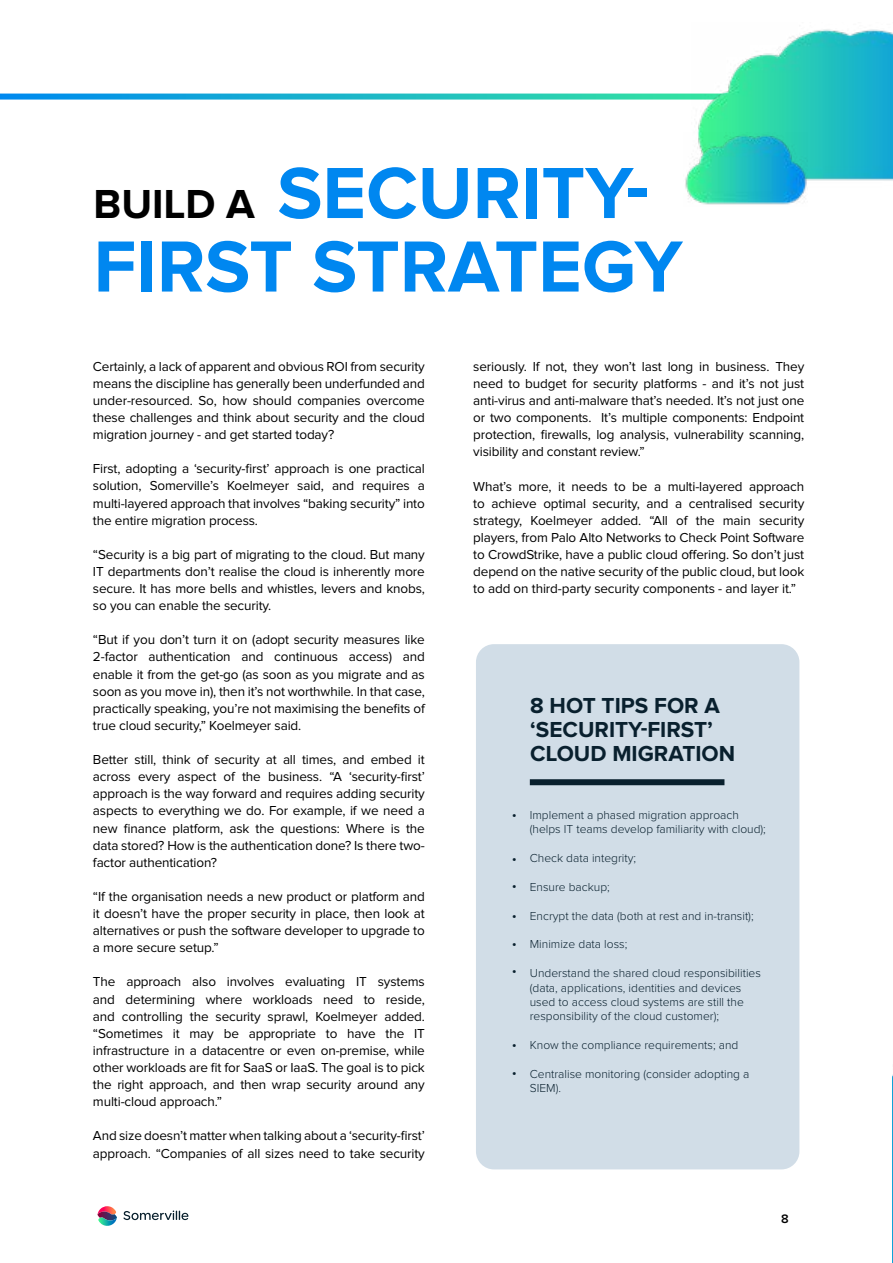
<style>
.page{position:relative;width:893px;height:1263px;background:#fff}
.page>*{position:absolute;margin:0;border:0;box-sizing:border-box;transform-origin:0 0}
.t1{font:700 75px/73.5px "Proxima Nova";color:#0087f0}
.t2{font:700 22.5px/24px "Proxima Nova";color:#09202e}
.t3{font:300 14.25px/28.5px "Proxima Nova";color:#09202e}
.t4{font:13.5px/17.1px "Proxima Nova";letter-spacing:-.01em;color:#000;text-align:justify}
.t5{font:600 12.75px "Proxima Nova";color:#000}
.t6{font:300 12px/14.4px "Proxima Nova";color:#09202e}
.s1{font-size:42px;color:#000}
</style>
<div class="page">
<svg style="left:123px;top:1210px;width:65px;height:10px"></svg>
<svg style="left:98px;top:1206px;width:19px;height:20px"></svg>
<div style="left:476px;top:644px;width:323px;height:525px;background:#d1dde7;border-radius:18px"></div>
<div style="left:530px;top:779px;width:194px;height:6px;background:#09202e"></div>
<svg style="left:0;top:94px;width:691px;height:6px"></svg>
<img style="left:691px;top:29px;width:202px;height:152px">
<img style="left:685px;top:132px;width:123px;height:73px">
<img style="left:892px;top:1074px;width:1px;height:189px">
<h1 class="t1" style="left:94px;top:160px;width:591px"><span class="s1">BUILD A</span> SECURITY-<br>FIRST STRATEGY</h1>
<p class="t4" style="left:93px;top:358px;width:333px">Certainly, a lack of apparent and obvious ROI from security means the discipline has generally been underfunded and under-resourced. So, how should companies overcome these challenges and think about security and the cloud migration journey - and get started today?</p>
<p class="t4" style="left:93px;top:460px;width:333px">First, adopting a ‘security-first’ approach is one practical solution, Somerville’s Koelmeyer said, and requires a multi-layered approach that involves “baking security” into the entire migration process.</p>
<p class="t4" style="left:93px;top:546px;width:333px">“Security is a big part of migrating to the cloud. But many IT departments don’t realise the cloud is inherently more secure. It has more bells and whistles, levers and knobs, so you can enable the security.</p>
<p class="t4" style="left:93px;top:631px;width:333px">“But if you don’t turn it on (adopt security measures like 2-factor authentication and continuous access) and enable it from the get-go (as soon as you migrate and as soon as you move in), then it’s not worthwhile. In that case, practically speaking, you’re not maximising the benefits of true cloud security,” Koelmeyer said.</p>
<p class="t4" style="left:93px;top:751px;width:333px">Better still, think of security at all times, and embed it across every aspect of the business. “A ‘security-first’ approach is the way forward and requires adding security aspects to everything we do. For example, if we need a new finance platform, ask the questions: Where is the data stored? How is the authentication done? Is there two&shy;factor authentication?</p>
<p class="t4" style="left:93px;top:888px;width:333px">“If the organisation needs a new product or platform and it doesn’t have the proper security in place, then look at alternatives or push the software developer to upgrade to a more secure setup.”</p>
<p class="t4" style="left:93px;top:974px;width:333px">The approach also involves evaluating IT systems and determining where workloads need to reside, and controlling the security sprawl, Koelmeyer added. “Sometimes it may be appropriate to have the IT infrastructure in a datacentre or even on-premise, while other workloads are fit for SaaS or IaaS. The goal is to pick the right approach, and then wrap security around any multi-cloud approach.”</p>
<p class="t4" style="left:93px;top:1127px;width:333px">And size doesn’t matter when talking about a ‘security-first’ approach. “Companies of all sizes need to take security</p>
<p class="t4" style="left:473px;top:358px;width:333px">seriously. If not, they won’t last long in business. They need to budget for security platforms - and it’s not just anti-virus and anti-malware that’s needed. It’s not just one or two components. It’s multiple components: Endpoint protection, firewalls, log analysis, vulnerability scanning, visibility and constant review.”</p>
<p class="t4" style="left:473px;top:478px;width:333px">What’s more, it needs to be a multi-layered approach to achieve optimal security, and a centralised security strategy, Koelmeyer added. “All of the main security players, from Palo Alto Networks to Check Point Software to CrowdStrike, have a public cloud offering. So don’t just depend on the native security of the public cloud, but look to add on third-party security components - and layer it.”</p>
<h2 class="t2" style="left:530px;top:694px;width:206px">8 HOT TIPS FOR A ‘SECURITY-FIRST’<br>CLOUD MIGRATION</h2>
<p class="t3" style="left:512px;top:801px;width:7px">•</p>
<p class="t3" style="left:512px;top:845px;width:7px;line-height:27px">• •</p>
<p class="t3" style="left:512px;top:901px;width:7px">• •</p>
<p class="t3" style="left:512px;top:957px;width:7px">•</p>
<p class="t3" style="left:512px;top:1030px;width:7px">• •</p>
<p class="t6" style="left:530px;top:808px;width:238px">Implement a phased migration approach (helps IT teams develop familiarity with cloud);</p>
<p class="t6" style="left:530px;top:851px;width:108px">Check data integrity;</p>
<p class="t6" style="left:530px;top:880px;width:81px">Ensure backup;</p>
<p class="t6" style="left:530px;top:909px;width:225px">Encrypt the data (both at rest and in-transit);</p>
<p class="t6" style="left:530px;top:938px;width:99px">Minimize data loss;</p>
<p class="t6" style="left:530px;top:966px;width:233px">Understand the shared cloud responsibilities (data, applications, identities and devices used to access cloud systems are still the responsibility of the cloud customer);</p>
<p class="t6" style="left:530px;top:1038px;width:210px">Know the compliance requirements; and</p>
<p class="t6" style="left:530px;top:1067px;width:221px">Centralise monitoring (consider adopting a<br>SIEM).</p>
<p class="t5" style="left:781px;top:1212px;width:9px">8</p>
</div>
